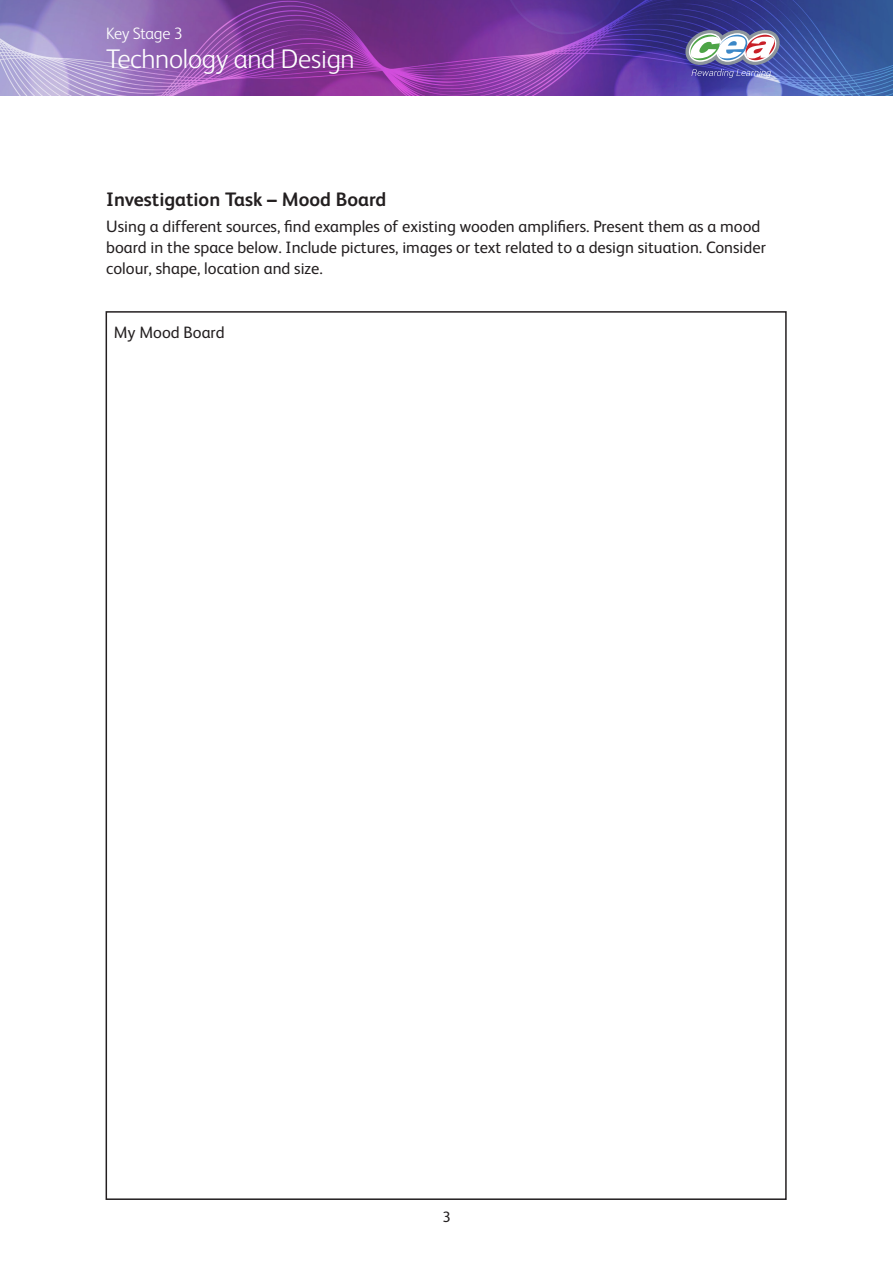
<style>
.page{position:relative;width:893px;height:1263px;background:#fff}
.page>*{position:absolute;margin:0;border:0;box-sizing:border-box;transform-origin:0 0}
.t1{font:300 27px "FS Albert";letter-spacing:-.01em;color:#fff}
.Bold_Heading{font:700 19.5px "FS Albert";color:#231f20}
.t2{font:16.5px/21px "FS Albert";color:#231f20}
.t3{font:300 16.5px "FS Albert";letter-spacing:-.02em;color:#fff}
.t4{font:15px "FS Albert";color:#231f20}
</style>
<div class="page">
<img style="left:0;top:0;width:893px;height:96px">
<img style="left:683px;top:30px;width:99px;height:48px">
<p class="t3" style="left:106px;top:23px;width:78px">Key Stage 3</p>
<h1 class="t1" style="left:106px;top:41px;width:250px">Technology and Design</h1>
<p class="Bold_Heading" style="left:106px;top:186px;width:281px">Investigation Task – Mood Board</p>
<p class="t2" style="left:106px;top:215px;width:661px">Using a different sources, find examples of existing wooden amplifiers. Present them as a mood board in the space below. Include pictures, images or text related to a design situation. Consider colour, shape, location and size.</p>
<p class="t2" style="left:114px;top:321px;width:112px">My Mood Board</p>
<p class="t4" style="left:442px;top:1207px;width:10px">3</p>
</div>
